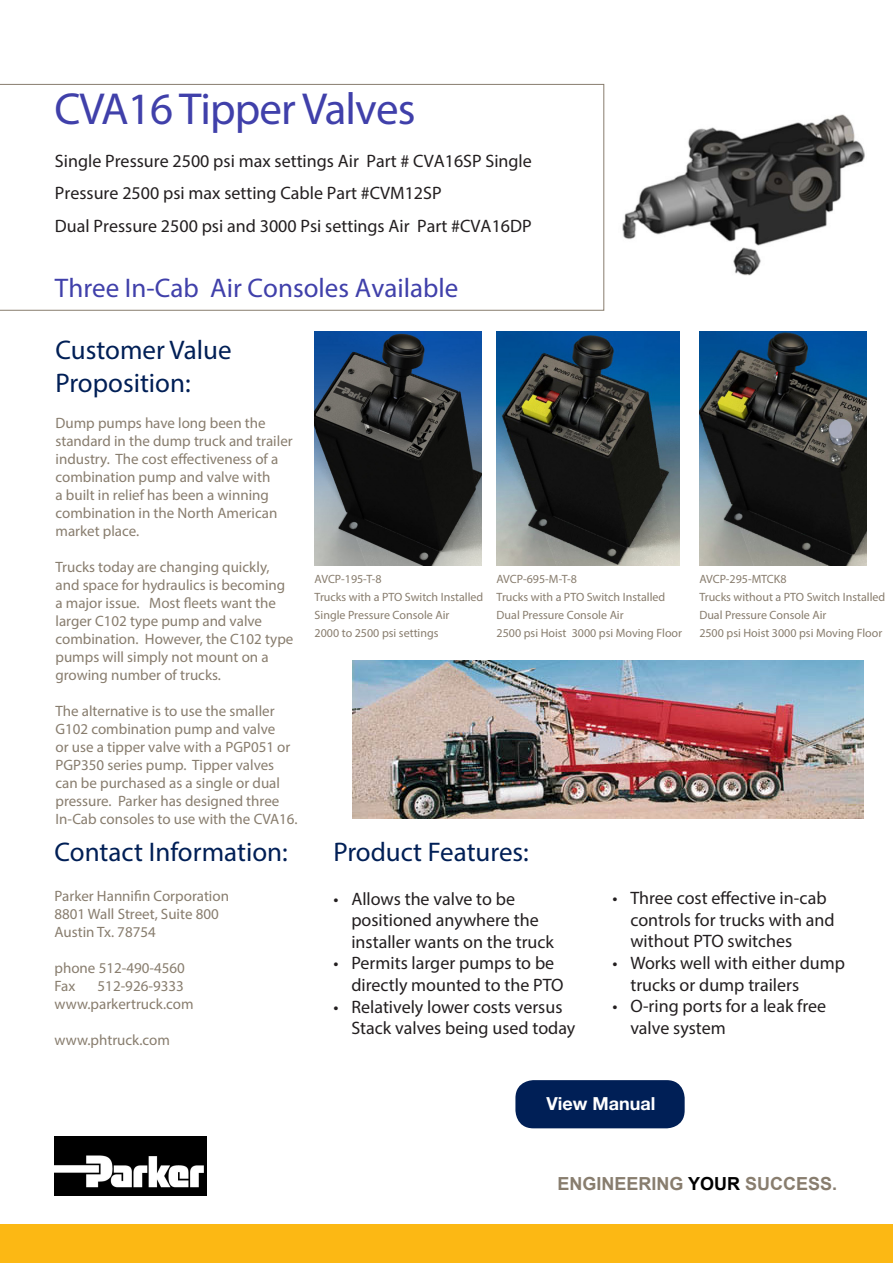
<style>
.page{position:relative;width:893px;height:1263px;background:#fff}
.page>*{position:absolute;margin:0;border:0;box-sizing:border-box;transform-origin:0 0}
.t1{font:45px "Myriad Pro";letter-spacing:-.02em;color:#4040aa}
.t2{font:27px/32.4px "Myriad Pro";color:#001f56}
.t3{font:27px "Myriad Pro";color:#4040aa}
.t4{font:18px/21.6px "Myriad Pro";color:#231f20}
.t5{font:700 18px "Arial";color:#887d6e}
.t6{font:700 18px "Helvetica Neue LT Std";color:#fff}
.t7{font:15px/18px "Myriad Pro";color:#887d6e}
.t8{font:12px/18px "Myriad Pro";color:#887d6e}
.s1{color:#000}
</style>
<div class="page">
<img style="left:54px;top:1137px;width:152px;height:58px">
<div style="left:0;top:1225px;width:893px;height:38px;background:#fcb814"></div>
<svg style="left:0;top:84px;width:604px;height:227px"></svg>
<img style="left:622px;top:114px;width:243px;height:162px">
<img style="left:699px;top:331px;width:167px;height:235px">
<img style="left:497px;top:331px;width:182px;height:235px">
<img style="left:352px;top:661px;width:512px;height:157px">
<img style="left:315px;top:331px;width:167px;height:235px">
<div style="left:515px;top:1080px;width:170px;height:48px;background:#001f56;border-radius:18px"></div>
<p class="t1" style="left:54px;top:81px;width:363px">CVA16 Tipper Valves</p>
<p class="t4" style="left:55px;top:145px;width:478px;line-height:32px">Single Pressure 2500 psi max settings Air Part # CVA16SP Single<br>Pressure 2500 psi max setting Cable Part #CVM12SP<br>Dual Pressure 2500 psi and 3000 Psi settings Air Part #CVA16DP</p>
<p class="t3" style="left:55px;top:271px;width:405px">Three In-Cab Air Consoles Available</p>
<p class="t2" style="left:55px;top:334px;width:178px">Customer Value<br>Proposition:</p>
<p class="t7" style="left:55px;top:413px;width:239px">Dump pumps have long been the standard in the dump truck and trailer industry. The cost effectiveness of a combination pump and valve with<br>a built in relief has been a winning combination in the North American market place.</p>
<p class="t7" style="left:55px;top:557px;width:239px">Trucks today are changing quickly, and space for hydraulics is becoming a major issue. Most fleets want the larger C102 type pump and valve combination. However, the C102 type pumps will simply not mount on a growing number of trucks.</p>
<p class="t7" style="left:55px;top:701px;width:244px">The alternative is to use the smaller G102 combination pump and valve<br>or use a tipper valve with a PGP051 or PGP350 series pump. Tipper valves can be purchased as a single or dual pressure. Parker has designed three In-Cab consoles to use with the CVA16.</p>
<p class="t8" style="left:315px;top:569px;width:170px">AVCP-195-T-8<br>Trucks with a PTO Switch Installed<br>Single Pressure Console Air<br>2000 to 2500 psi settings</p>
<p class="t8" style="left:497px;top:569px;width:187px">AVCP-695-M-T-8<br>Trucks with a PTO Switch Installed<br>Dual Pressure Console Air<br>2500 psi Hoist 3000 psi Moving Floor</p>
<p class="t8" style="left:699px;top:569px;width:187px">AVCP-295-MTCK8<br>Trucks without a PTO Switch Installed<br>Dual Pressure Console Air<br>2500 psi Hoist 3000 psi Moving Floor</p>
<p class="t2" style="left:55px;top:836px;width:235px">Contact Information:</p>
<p class="t7" style="left:55px;top:887px;width:176px">Parker Hannifin Corporation<br>8801 Wall Street, Suite 800<br>Austin Tx. 78754</p>
<p class="t7" style="left:55px;top:959px;width:132px">phone 512-490-4560<br>Fax</p>
<p class="t7" style="left:55px;top:977px;width:141px;text-indent:43px">512-926-9333 www.parkertruck.com</p>
<p class="t7" style="left:55px;top:1031px;width:117px">www.phtruck.com</p>
<p class="t2" style="left:333px;top:836px;width:197px">Product Features:</p>
<p class="t4" style="left:351px;top:887px;width:204px;text-indent:-18px">• Allows the valve to be positioned anywhere the installer wants on the truck</p>
<p class="t4" style="left:351px;top:952px;width:214px;text-indent:-18px">• Permits larger pumps to be directly mounted to the PTO</p>
<p class="t4" style="left:351px;top:995px;width:225px;text-indent:-18px">• Relatively lower costs versus<br>Stack valves being used today</p>
<p class="t4" style="left:630px;top:887px;width:206px;text-indent:-18px">• Three cost effective in-cab controls for trucks with and without PTO switches</p>
<p class="t4" style="left:630px;top:952px;width:216px;text-indent:-18px">• Works well with either dump trucks or dump trailers</p>
<p class="t4" style="left:630px;top:995px;width:197px;text-indent:-18px">• O-ring ports for a leak free valve system</p>
<p class="t6" style="left:546px;top:1093px;width:110px">View Manual</p>
<p class="t5" style="left:557px;top:1172px;width:281px">ENGINEERING <span class="s1">YOUR</span> SUCCESS.</p>
</div>
